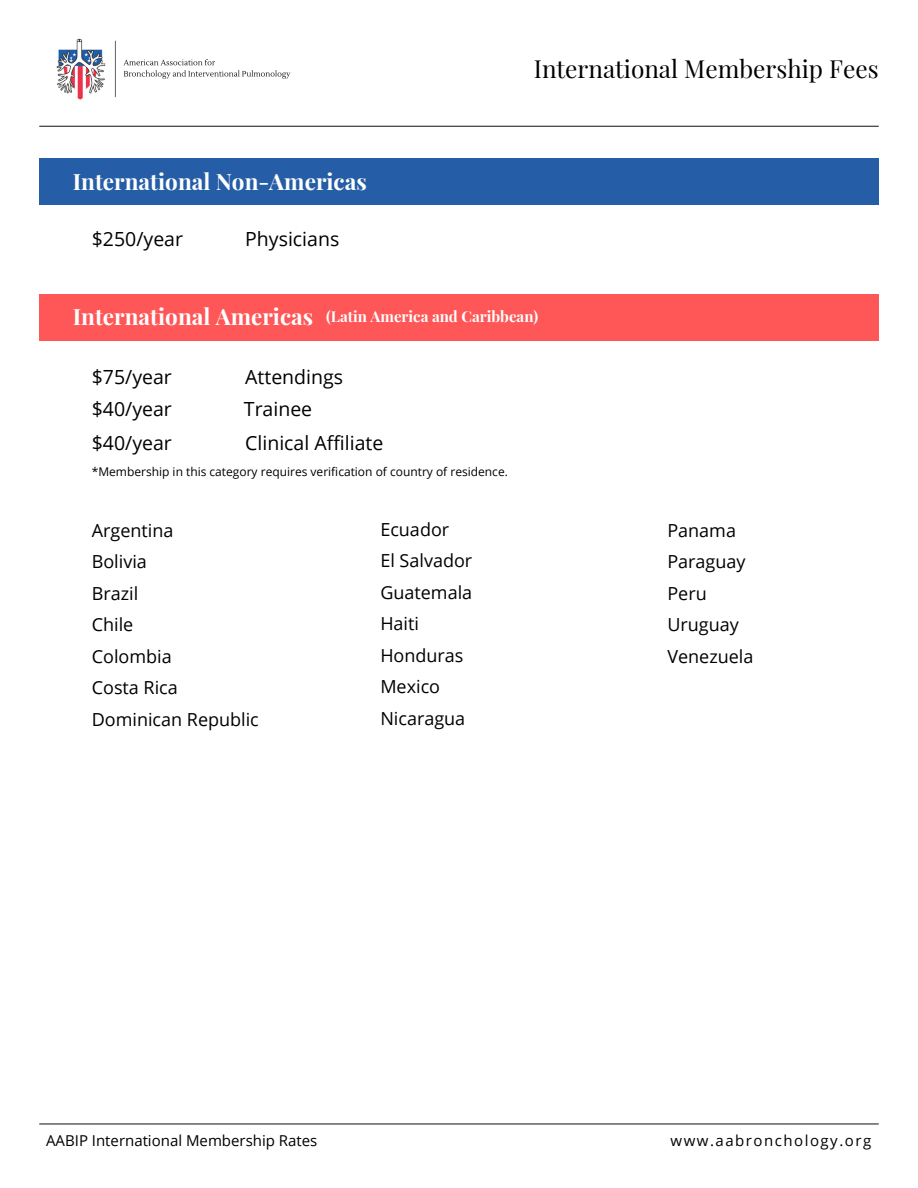
<style>
.page{position:relative;width:918px;height:1188px;background:#fff}
.page>*{position:absolute;margin:0;border:0;box-sizing:border-box;transform-origin:0 0}
.t1{font:24.45px "Playfair Display";color:#000}
.t2{font:700 22.5px "Playfair Display";color:#fff}
.t3{font:19.5px "Open Sans";color:#000}
.t4{font:18px "Open Sans";color:#000}
.t5{font:15px "Open Sans";color:#000}
.t6{font:700 15px "Playfair Display";color:#fff}
.t7{font:15px "Open Sans";letter-spacing:.1em;color:#000}
.t8{font:12px "Open Sans";color:#000}
</style>
<div class="page">
<hr style="left:39px;top:126px;width:840px;height:1px;background:#2a2a2a">
<img style="left:56px;top:38px;width:235px;height:62px">
<div style="left:39px;top:158px;width:840px;height:46px;background:#255ea6"></div>
<div style="left:39px;top:294px;width:840px;height:47px;background:#ff5757"></div>
<hr style="left:39px;top:1123px;width:840px;height:2px;background:#2a2a2a">
<p class="t2" style="left:73px;top:165px;width:296px">International Non-Americas</p>
<p class="t3" style="left:92px;top:225px;width:93px">$250/year</p>
<p class="t3" style="left:245px;top:225px;width:96px">Physicians</p>
<p class="t1" style="left:534px;top:52px;width:346px">International Membership Fees</p>
<p class="t2" style="left:73px;top:301px;width:242px">International Americas</p>
<p class="t6" style="left:326px;top:306px;width:214px">(Latin America and Caribbean)</p>
<p class="t3" style="left:92px;top:363px;width:82px">$75/year</p>
<p class="t3" style="left:245px;top:363px;width:99px">Attendings</p>
<p class="t3" style="left:92px;top:395px;width:82px">$40/year</p>
<p class="t3" style="left:244px;top:395px;width:70px">Trainee</p>
<p class="t3" style="left:92px;top:429px;width:82px">$40/year</p>
<p class="t3" style="left:245px;top:429px;width:140px">Clinical Affiliate</p>
<p class="t8" style="left:92px;top:463px;width:418px">*Membership in this category requires verification of country of residence.</p>
<p class="t4" style="left:92px;top:517px;width:83px">Argentina</p>
<p class="t4" style="left:92px;top:549px;width:57px">Bolivia</p>
<p class="t4" style="left:92px;top:580px;width:48px">Brazil</p>
<p class="t4" style="left:92px;top:612px;width:43px">Chile</p>
<p class="t4" style="left:92px;top:643px;width:81px">Colombia</p>
<p class="t4" style="left:92px;top:675px;width:88px">Costa Rica</p>
<p class="t4" style="left:92px;top:706px;width:169px">Dominican Republic</p>
<p class="t4" style="left:380px;top:516px;width:70px">Ecuador</p>
<p class="t4" style="left:380px;top:548px;width:93px">El Salvador</p>
<p class="t4" style="left:380px;top:579px;width:93px">Guatemala</p>
<p class="t4" style="left:380px;top:611px;width:40px">Haiti</p>
<p class="t4" style="left:380px;top:642px;width:85px">Honduras</p>
<p class="t4" style="left:380px;top:674px;width:61px">Mexico</p>
<p class="t4" style="left:380px;top:705px;width:86px">Nicaragua</p>
<p class="t4" style="left:667px;top:517px;width:70px">Panama</p>
<p class="t4" style="left:667px;top:549px;width:80px">Paraguay</p>
<p class="t4" style="left:667px;top:580px;width:41px">Peru</p>
<p class="t4" style="left:667px;top:612px;width:73px">Uruguay</p>
<p class="t4" style="left:667px;top:643px;width:88px">Venezuela</p>
<p class="t5" style="left:46px;top:1130px;width:273px">AABIP International Membership Rates</p>
<p class="t7" style="left:671px;top:1130px;width:202px">www.aabronchology.org</p>
</div>
